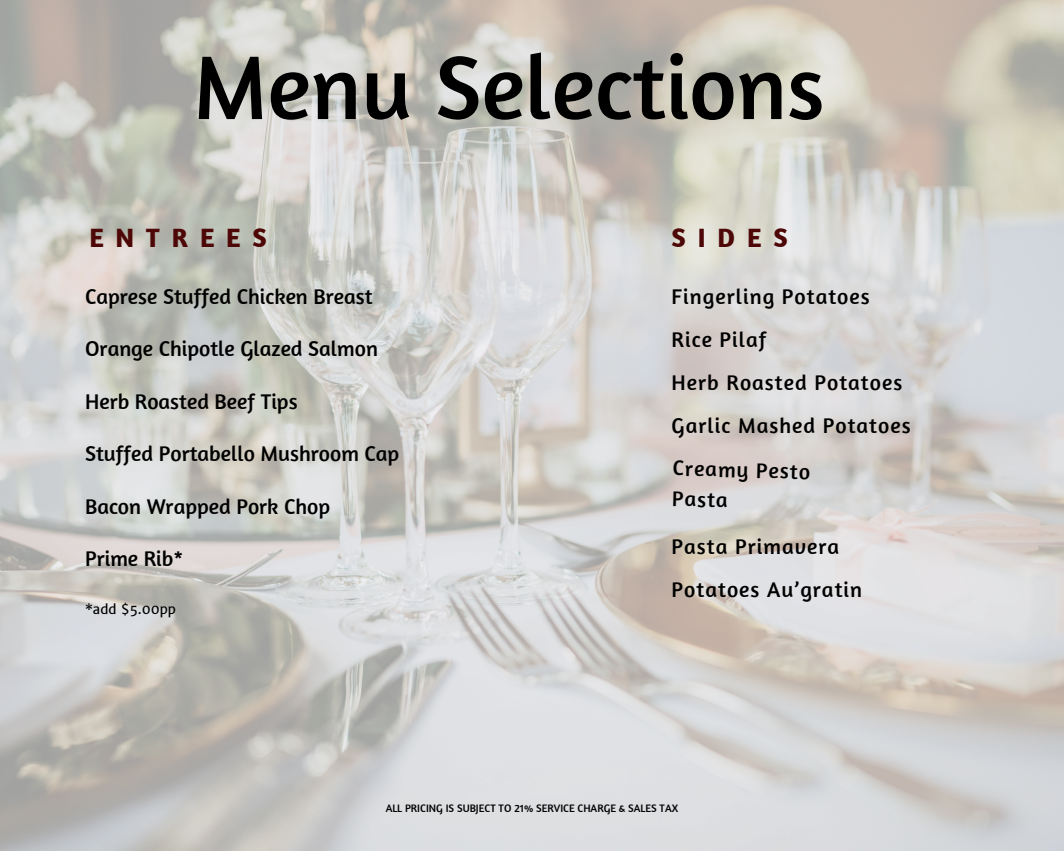
<style>
.page{position:relative;width:1064px;height:851px;background:#fff}
.page>*{position:absolute;margin:0;border:0;box-sizing:border-box;transform-origin:0 0}
.t1{font:91.65px "Amaranth";color:#000}
.t2{font:700 27.15px "Amaranth";letter-spacing:.44em;color:#4e0707}
.t3{font:21.75px/30px "Amaranth";color:#000}
.t4{font:21.75px "Amaranth";letter-spacing:.045em;color:#000}
.t5{font:13.35px "Merriweather Sans";color:#000}
.t6{font:11.1px "Amaranth";color:#000}
</style>
<div class="page">
<img style="left:0;top:0;width:1063px;height:850px">
<h2 class="t1" style="left:193px;top:30px;width:633px">Menu Selections</h2>
<p class="t2" style="left:89px;top:220px;width:179px">ENTREES</p>
<h1 class="t2" style="left:671px;top:220px;width:117px">SIDES</h1>
<h3 class="t3" style="left:85px;top:280px;width:289px">Caprese Stuffed Chicken Breast</h3>
<h3 class="t3" style="left:85px;top:333px;width:294px">Orange Chipotle Glazed Salmon</h3>
<h3 class="t3" style="left:85px;top:385px;width:214px">Herb Roasted Beef Tips</h3>
<h2 class="t3" style="left:85px;top:438px;width:316px">Stuffed Portabello Mushroom Cap</h2>
<h3 class="t3" style="left:85px;top:491px;width:247px">Bacon Wrapped Pork Chop</h3>
<h3 class="t3" style="left:85px;top:543px;width:100px">Prime Rib*</h3>
<h4 class="t5" style="left:85px;top:600px;width:92px">*add $5.00pp</h4>
<h3 class="t4" style="left:671px;top:282px;width:200px">Fingerling Potatoes</h3>
<h3 class="t4" style="left:671px;top:325px;width:96px">Rice Pilaf</h3>
<h3 class="t4" style="left:671px;top:368px;width:232px">Herb Roasted Potatoes</h3>
<h3 class="t4" style="left:671px;top:411px;width:240px">Garlic Mashed Potatoes</h3>
<h3 class="t3" style="left:672px;top:453px;width:139px;rotate:1deg">Creamy Pesto<br>Pasta</h3>
<h3 class="t4" style="left:671px;top:532px;width:169px">Pasta Primavera</h3>
<h3 class="t4" style="left:671px;top:575px;width:192px">Potatoes Au’gratin</h3>
<h3 class="t6" style="left:385px;top:801px;width:294px">ALL PRICING IS SUBJECT TO 21% SERVICE CHARGE &amp; SALES TAX</h3>
</div>
